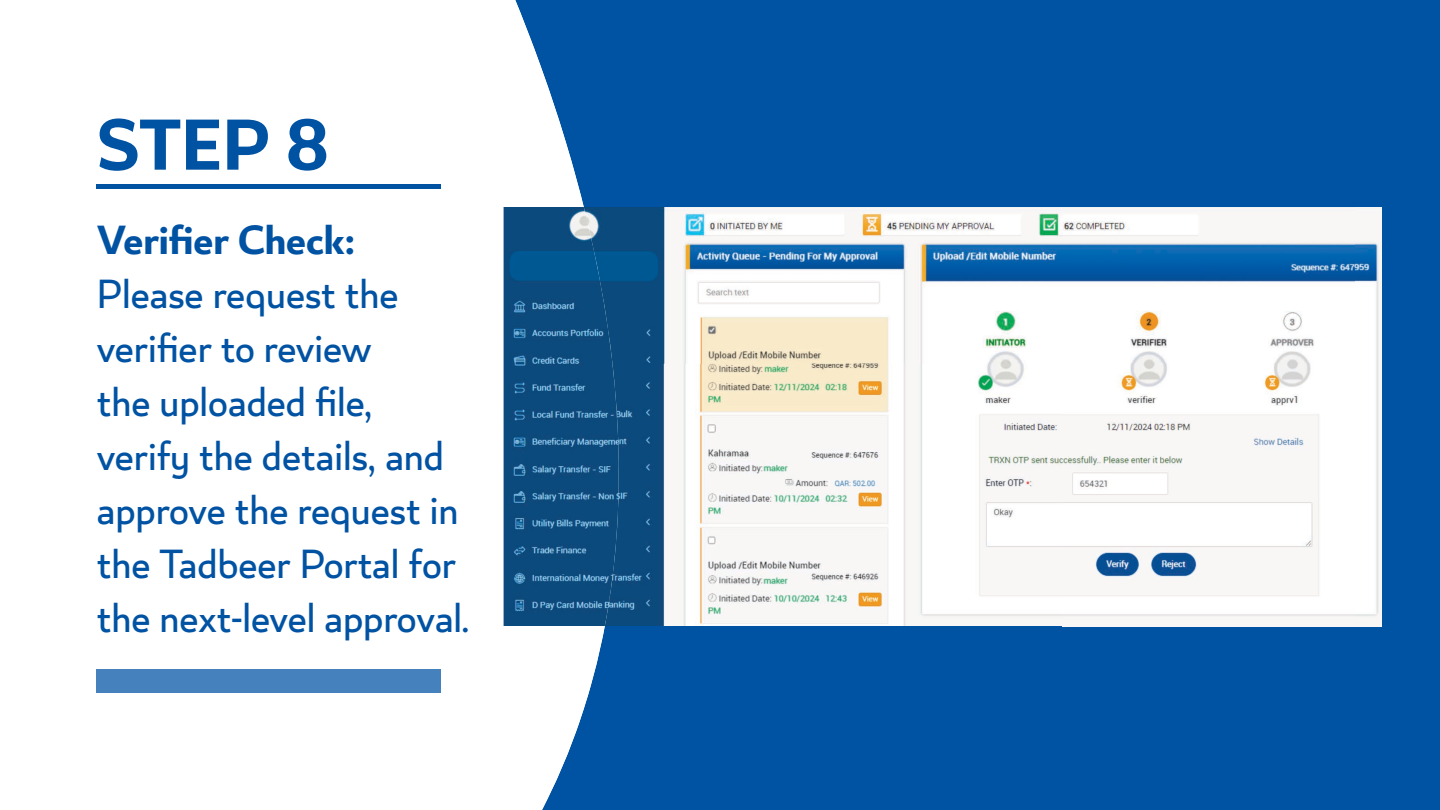
<style>
.page{position:relative;width:1440px;height:810px;background:#fff}
.page>*{position:absolute;margin:0;border:0;box-sizing:border-box;transform-origin:0 0}
.t1{font:700 79.5px "Lusail";color:#0052a3}
.t2{font:45px/54px "Lusail";color:#0052a3}
.t3{font:700 45px "Lusail";color:#0052a3}
</style>
<div class="page">
<div style="left:688px;top:0;width:752px;height:810px;background:#0052a3"></div>
<svg style="left:96px;top:0;width:592px;height:810px"></svg>
<div style="left:97px;top:670px;width:344px;height:23px;background:#4581bc"></div>
<hr style="left:97px;top:184px;width:344px;height:4px;background:#0052a3">
<img style="left:629px;top:207px;width:726px;height:157px">
<img style="left:1355px;top:207px;width:27px;height:419px">
<img style="left:629px;top:364px;width:727px;height:262px">
<img style="left:504px;top:207px;width:125px;height:419px">
<h1 class="t1" style="left:97px;top:94px;width:234px">STEP 8</h1>
<p class="t3" style="left:97px;top:211px;width:260px">Verifier Check:</p>
<p class="t2" style="left:97px;top:270px;width:375px">Please request the verifier to review<br>the uploaded file, verify the details, and approve the request in the Tadbeer Portal for the next-level approval.</p>
</div>
